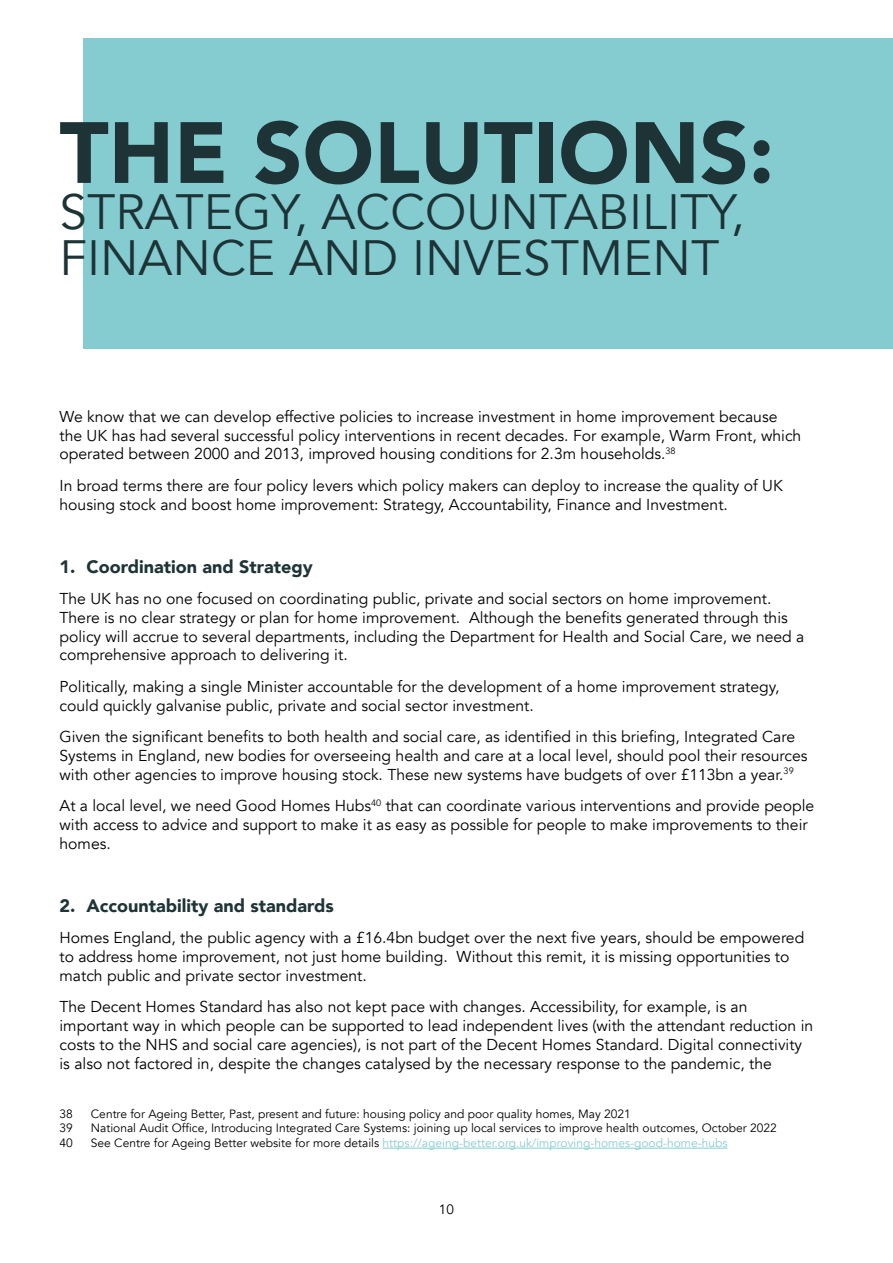
<style>
.page{position:relative;width:893px;height:1263px;background:#fff}
.page>*{position:absolute;margin:0;border:0;box-sizing:border-box;transform-origin:0 0}
.t1{font:900 85.8px "Avenir";color:#1d3336}
.t2{font:49.5px/46px "Avenir";color:#1d3336}
.t3{font:900 18px "Avenir";color:#1e3437}
.t4{font:15.75px/18.8px "Avenir";color:#000}
.t5{font:13.5px "Avenir";color:#000}
.t6{font:12px "Avenir";color:#000}
.t7{font:12px "Avenir";color:#85ccd1}
.s1{color:#000}
</style>
<div class="page">
<hr style="left:383px;top:1148px;width:344px;height:1px;background:#85ccd1">
<div style="left:84px;top:38px;width:809px;height:311px;background:#85ccd1"></div>
<h1 class="t1" style="left:60px;top:79px;width:716px">THE SOLUTIONS:</h1>
<h2 class="t2" style="left:60px;top:190px;width:686px">STRATEGY, ACCOUNTABILITY,<br>FINANCE AND INVESTMENT</h2>
<p class="t4" style="left:60px;top:407px;width:743px">We know that we can develop effective policies to increase investment in home improvement because the UK has had several successful policy interventions in recent decades. For example, Warm Front, which operated between 2000 and 2013, improved housing conditions for 2.3m households.<sup>38</sup></p>
<p class="t4" style="left:60px;top:476px;width:725px">In broad terms there are four policy levers which policy makers can deploy to increase the quality of UK housing stock and boost home improvement: Strategy, Accountability, Finance and Investment.</p>
<p class="t3" style="left:60px;top:551px;width:255px">1. Coordination and Strategy</p>
<p class="t4" style="left:60px;top:590px;width:746px">The UK has no one focused on coordinating public, private and social sectors on home improvement.<br>There is no clear strategy or plan for home improvement. Although the benefits generated through this policy will accrue to several departments, including the Department for Health and Social Care, we need a comprehensive approach to delivering it.</p>
<p class="t4" style="left:60px;top:677px;width:721px">Politically, making a single Minister accountable for the development of a home improvement strategy, could quickly galvanise public, private and social sector investment.</p>
<p class="t4" style="left:60px;top:728px;width:749px">Given the significant benefits to both health and social care, as identified in this briefing, Integrated Care<br>Systems in England, new bodies for overseeing health and care at a local level, should pool their resources with other agencies to improve housing stock. These new systems have budgets of over £113bn a year.<sup>39</sup></p>
<p class="t4" style="left:60px;top:797px;width:756px">At a local level, we need Good Homes Hubs<sup>40</sup> that can coordinate various interventions and provide people with access to advice and support to make it as easy as possible for people to make improvements to their homes.</p>
<p class="t3" style="left:60px;top:890px;width:276px">2. Accountability and standards</p>
<p class="t4" style="left:60px;top:929px;width:746px">Homes England, the public agency with a £16.4bn budget over the next five years, should be empowered to address home improvement, not just home building. Without this remit, it is missing opportunities to match public and private sector investment.</p>
<p class="t4" style="left:60px;top:998px;width:755px">The Decent Homes Standard has also not kept pace with changes. Accessibility, for example, is an important way in which people can be supported to lead independent lives (with the attendant reduction in costs to the NHS and social care agencies), is not part of the Decent Homes Standard. Digital connectivity is also not factored in, despite the changes catalysed by the necessary response to the pandemic, the</p>
<p class="t6" style="left:60px;top:1107px;width:15px">38</p>
<p class="t6" style="left:91px;top:1107px;width:542px">Centre for Ageing Better, Past, present and future: housing policy and poor quality homes, May 2021</p>
<p class="t6" style="left:60px;top:1121px;width:15px">39</p>
<p class="t6" style="left:91px;top:1121px;width:687px">National Audit Office, Introducing Integrated Care Systems: joining up local services to improve health outcomes, October 2022</p>
<p class="t6" style="left:60px;top:1135px;width:15px">40</p>
<p class="t7" style="left:91px;top:1135px;width:638px"><span class="s1">See Centre for Ageing Better website for more details</span> https://ageing-better.org.uk/improving-homes-good-home-hubs</p>
<p class="t5" style="left:439px;top:1201px;width:17px">10</p>
</div>
